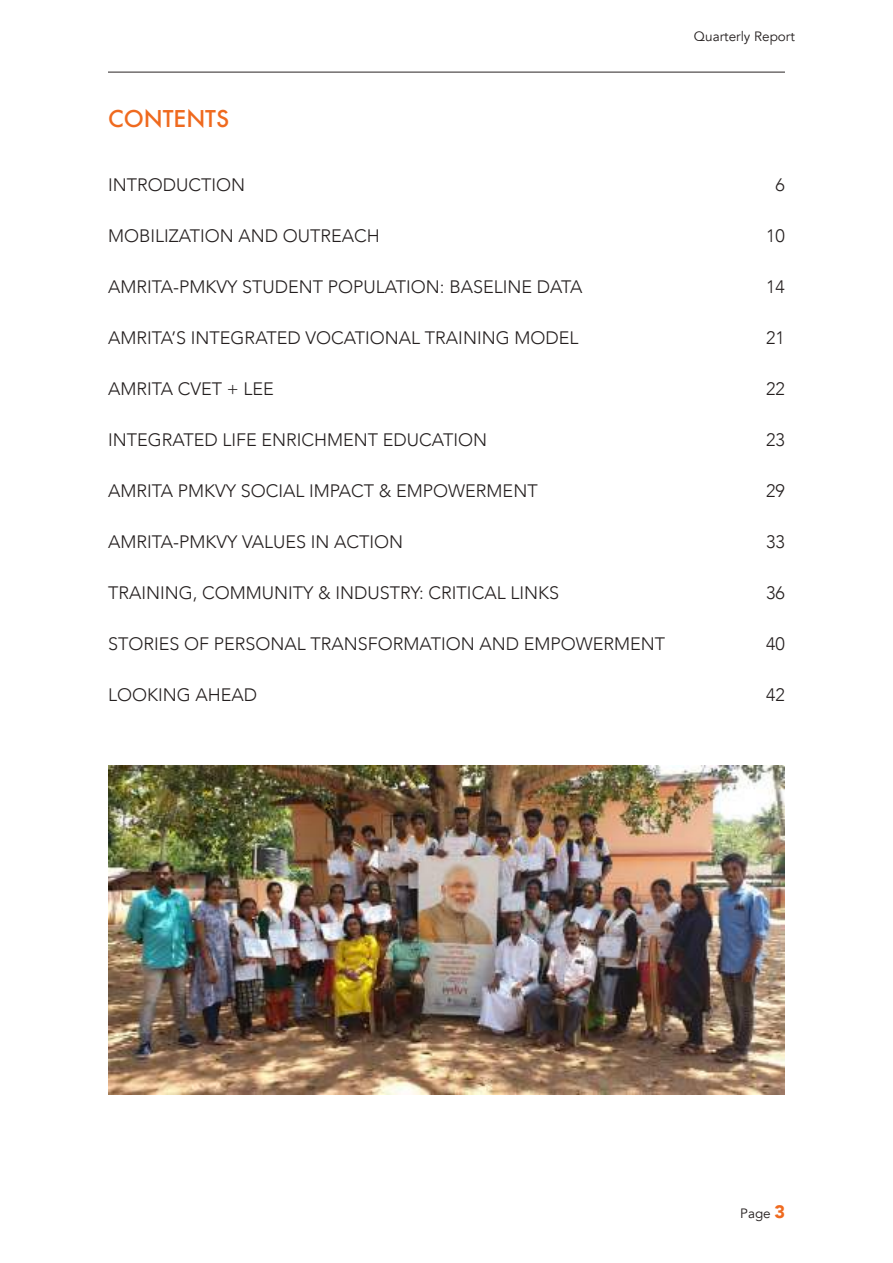
<style>
.page{position:relative;width:893px;height:1263px;background:#fff}
.page>*{position:absolute;margin:0;border:0;box-sizing:border-box;transform-origin:0 0}
.t1{font:500 22.5px "Futura";color:#ef6a1f}
.t2{font:300 18px "Avenir";color:#241f1f}
.t3{font:13.5px "Avenir";color:#241f1f}
.s1{font-weight:900;font-size:18px;color:#ef6a1f}
</style>
<div class="page">
<hr style="left:108px;top:72px;width:677px;height:1px;background:#282424">
<img style="left:108px;top:765px;width:677px;height:329px">
<p class="t1" style="left:108px;top:103px;width:123px">CONTENTS</p>
<p class="t3" style="left:694px;top:28px;width:102px">Quarterly Report</p>
<p class="t2" style="left:108px;top:174px;width:139px">INTRODUCTION</p>
<p class="t2" style="left:776px;top:174px;width:11px">6</p>
<p class="t2" style="left:108px;top:225px;width:273px">MOBILIZATION AND OUTREACH</p>
<p class="t2" style="left:766px;top:225px;width:20px">10</p>
<p class="t2" style="left:108px;top:276px;width:476px">AMRITA-PMKVY STUDENT POPULATION: BASELINE DATA</p>
<p class="t2" style="left:766px;top:276px;width:20px">14</p>
<p class="t2" style="left:108px;top:327px;width:472px">AMRITA’S INTEGRATED VOCATIONAL TRAINING MODEL</p>
<p class="t2" style="left:766px;top:327px;width:20px">21</p>
<p class="t2" style="left:108px;top:378px;width:167px">AMRITA CVET + LEE</p>
<p class="t2" style="left:766px;top:378px;width:20px">22</p>
<p class="t2" style="left:108px;top:429px;width:381px">INTEGRATED LIFE ENRICHMENT EDUCATION</p>
<p class="t2" style="left:766px;top:429px;width:20px">23</p>
<p class="t2" style="left:108px;top:480px;width:431px">AMRITA PMKVY SOCIAL IMPACT &amp; EMPOWERMENT</p>
<p class="t2" style="left:766px;top:480px;width:20px">29</p>
<p class="t2" style="left:108px;top:531px;width:297px">AMRITA-PMKVY VALUES IN ACTION</p>
<p class="t2" style="left:766px;top:531px;width:20px">33</p>
<p class="t2" style="left:108px;top:582px;width:453px">TRAINING, COMMUNITY &amp; INDUSTRY: CRITICAL LINKS</p>
<p class="t2" style="left:766px;top:582px;width:20px">36</p>
<p class="t2" style="left:108px;top:633px;width:559px">STORIES OF PERSONAL TRANSFORMATION AND EMPOWERMENT</p>
<p class="t2" style="left:766px;top:633px;width:20px">40</p>
<p class="t2" style="left:108px;top:684px;width:151px">LOOKING AHEAD</p>
<p class="t2" style="left:766px;top:684px;width:20px">42</p>
<p class="t3" style="left:740px;top:1205px;width:46px">Page <span class="s1">3</span></p>
</div>
